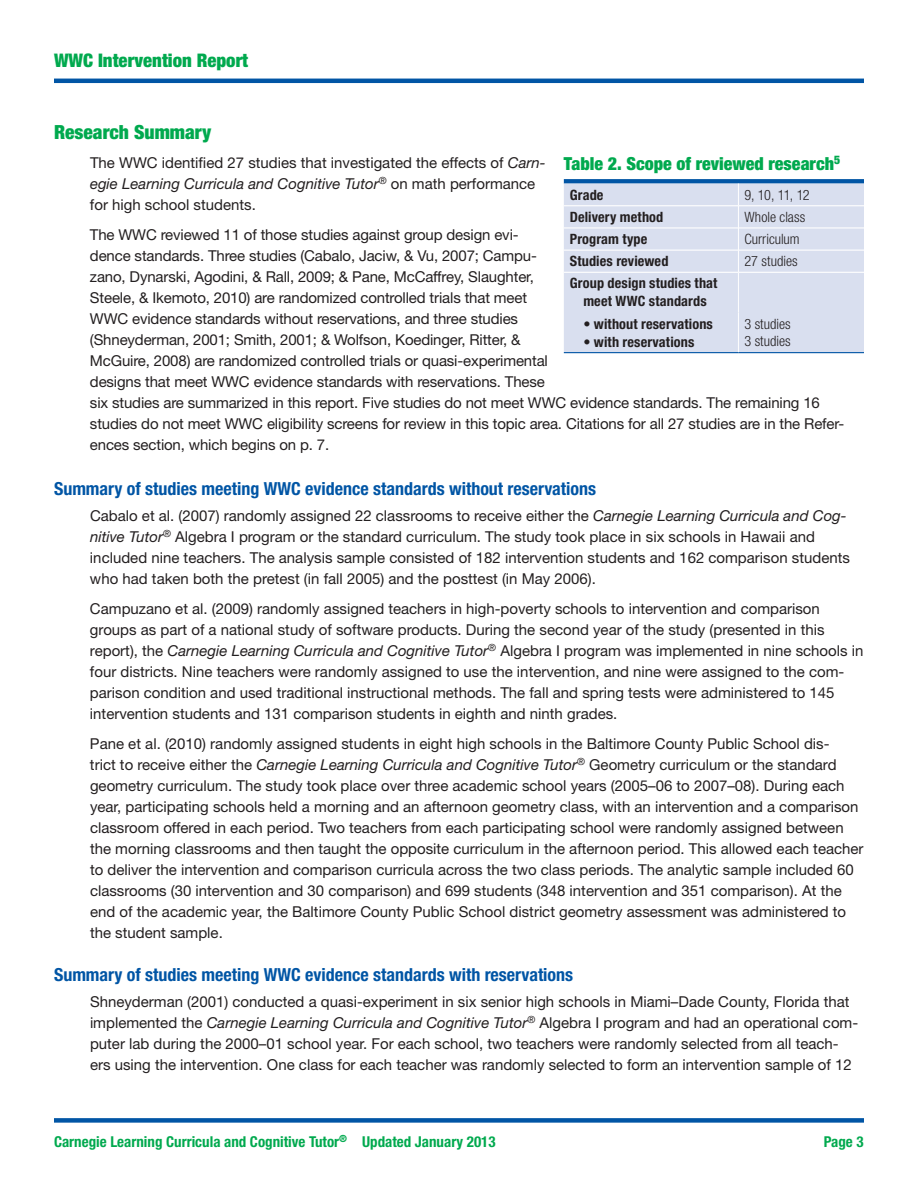
<style>
.page{position:relative;width:918px;height:1188px;background:#fff}
.page>*{position:absolute;margin:0;border:0;box-sizing:border-box;transform-origin:0 0}
.Green_Head{font:900 condensed 19.5px "Helvetica Neue LT Std";color:#00a94e}
.t1{font:900 condensed 18.75px "Helvetica Neue LT Std";color:#00a94e}
.blue_heading-left{font:700 condensed 18px "Helvetica Neue LT Std";color:#0155a5}
.t2{font:900 condensed 18px "Helvetica Neue LT Std";color:#00a94e}
.text__indent{font:15px/21px "Helvetica Neue LT Std";color:#231f20}
.t3{font:700 condensed 15px "Helvetica Neue LT Std";color:#00a94e}
.Table_body_text_bo{font:700 condensed 14.25px/18px "Helvetica Neue LT Std";letter-spacing:.01em;color:#231f20;text-align:center}
.Table_body_text{font:300 condensed 14.25px "Helvetica Neue LT Std";color:#231f20}
.s1{font-style:italic}
.s2{font-weight:300}
</style>
<div class="page">
<div style="left:54px;top:1118px;width:810px;height:5px;background:#0155a5"></div>
<hr style="left:54px;top:79px;width:810px;height:4px;background:#0155a5">
<div style="left:564px;top:273px;width:300px;height:79px;background:#d9dfef"></div>
<svg style="left:564px;top:179px;width:300px;height:93px;background:#d1daec"></svg>
<hr style="left:738px;top:272px;width:1px;height:40px;background:#fff">
<hr style="left:738px;top:312px;width:1px;height:40px;background:#fff">
<hr style="left:564px;top:352px;width:174px;height:1px;background:#0155a5">
<hr style="left:738px;top:352px;width:126px;height:1px;background:#0155a5">
<p class="t1" style="left:54px;top:49px;width:196px">WWC Intervention Report</p>
<p class="Green_Head" style="left:54px;top:120px;width:159px">Research Summary</p>
<p class="text__indent" style="left:90px;top:152px;width:457px">The WWC identified 27 studies that investigated the effects of <span class="s1">Carn&shy;egie Learning Curricula and Cognitive Tutor</span><sup>®</sup> on math performance for high school students.</p>
<p class="text__indent" style="left:90px;top:224px;width:756px">The WWC reviewed 11 of those studies against group design evi-<br>dence standards. Three studies (Cabalo, Jaciw, &amp; Vu, 2007; Campu-<br>zano, Dynarski, Agodini, &amp; Rall, 2009; &amp; Pane, McCaffrey, Slaughter,<br>Steele, &amp; Ikemoto, 2010) are randomized controlled trials that meet<br>WWC evidence standards without reservations, and three studies<br>(Shneyderman, 2001; Smith, 2001; &amp; Wolfson, Koedinger, Ritter, &amp;<br>McGuire, 2008) are randomized controlled trials or quasi-experimental<br>designs that meet WWC evidence standards with reservations. These<br>six studies are summarized in this report. Five studies do not meet WWC evidence standards. The remaining 16 studies do not meet WWC eligibility screens for review in this topic area. Citations for all 27 studies are in the Refer&shy;ences section, which begins on p. 7.</p>
<p class="blue_heading-left" style="left:54px;top:478px;width:544px">Summary of studies meeting WWC evidence standards without reservations</p>
<p class="text__indent" style="left:90px;top:505px;width:761px">Cabalo et al. (2007) randomly assigned 22 classrooms to receive either the <span class="s1">Carnegie Learning Curricula and Cog&shy;nitive Tutor</span><sup>®</sup> Algebra I program or the standard curriculum. The study took place in six schools in Hawaii and included nine teachers. The analysis sample consisted of 182 intervention students and 162 comparison students who had taken both the pretest (in fall 2005) and the posttest (in May 2006).</p>
<p class="text__indent" style="left:90px;top:598px;width:775px">Campuzano et al. (2009) randomly assigned teachers in high-poverty schools to intervention and comparison groups as part of a national study of software products. During the second year of the study (presented in this report), the <span class="s1">Carnegie Learning Curricula and Cognitive Tutor</span><sup>®</sup> Algebra I program was implemented in nine schools in four districts. Nine teachers were randomly assigned to use the intervention, and nine were assigned to the com&shy;parison condition and used traditional instructional methods. The fall and spring tests were administered to 145 intervention students and 131 comparison students in eighth and ninth grades.</p>
<p class="text__indent" style="left:90px;top:733px;width:775px">Pane et al. (2010) randomly assigned students in eight high schools in the Baltimore County Public School dis-<br>trict to receive either the <span class="s1">Carnegie Learning Curricula and Cognitive Tutor</span><sup>®</sup> Geometry curriculum or the standard geometry curriculum. The study took place over three academic school years (2005–06 to 2007–08). During each year, participating schools held a morning and an afternoon geometry class, with an intervention and a comparison classroom offered in each period. Two teachers from each participating school were randomly assigned between the morning classrooms and then taught the opposite curriculum in the afternoon period. This allowed each teacher to deliver the intervention and comparison curricula across the two class periods. The analytic sample included 60 classrooms (30 intervention and 30 comparison) and 699 students (348 intervention and 351 comparison). At the end of the academic year, the Baltimore County Public School district geometry assessment was administered to the student sample.</p>
<p class="blue_heading-left" style="left:54px;top:964px;width:521px">Summary of studies meeting WWC evidence standards with reservations</p>
<p class="text__indent" style="left:90px;top:991px;width:770px">Shneyderman (2001) conducted a quasi-experiment in six senior high schools in Miami–Dade County, Florida that implemented the <span class="s1">Carnegie Learning Curricula and Cognitive Tutor</span><sup>®</sup> Algebra I program and had an operational com&shy;puter lab during the 2000–01 school year. For each school, two teachers were randomly selected from all teach&shy;ers using the intervention. One class for each teacher was randomly selected to form an intervention sample of 12</p>
<h1 class="t2" style="left:564px;top:153px;width:278px">Table 2. Scope of reviewed research<sup>5</sup></h1>
<p class="Table_body_text_bo" style="left:570px;top:186px;width:35px">Grade</p>
<p class="Table_body_text" style="left:744px;top:187px;width:67px">9, 10, 11, 12</p>
<p class="Table_body_text_bo" style="left:570px;top:208px;width:95px">Delivery method</p>
<p class="Table_body_text" style="left:744px;top:209px;width:62px">Whole class</p>
<p class="Table_body_text_bo" style="left:570px;top:230px;width:79px">Program type</p>
<p class="Table_body_text" style="left:744px;top:231px;width:57px">Curriculum</p>
<p class="Table_body_text_bo" style="left:570px;top:252px;width:100px">Studies reviewed</p>
<p class="Table_body_text" style="left:744px;top:253px;width:55px">27 studies</p>
<p class="Table_body_text_bo" style="left:570px;top:274px;width:149px">Group design studies that meet WWC standards</p>
<p class="Table_body_text_bo" style="left:583px;top:314px;width:131px"><span class="s2">•</span> without reservations</p>
<p class="Table_body_text_bo" style="left:583px;top:332px;width:113px"><span class="s2">•</span> with reservations</p>
<p class="Table_body_text" style="left:744px;top:316px;width:48px">3 studies</p>
<p class="Table_body_text" style="left:744px;top:333px;width:48px">3 studies</p>
<p class="t3" style="left:54px;top:1132px;width:443px">Carnegie Learning Curricula and Cognitive Tutor<sup>®</sup> Updated January 2013</p>
<p class="t3" style="left:824px;top:1132px;width:41px">Page 3</p>
</div>
